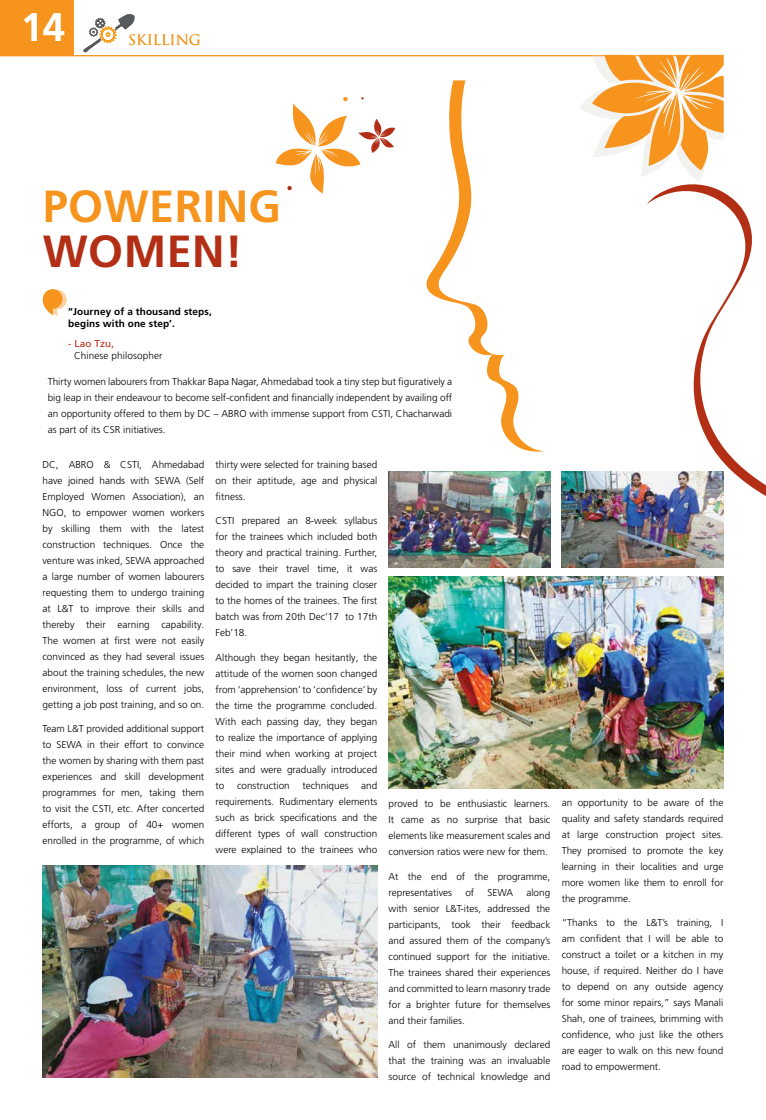
<style>
.page{position:relative;width:766px;height:1120px;background:#fff}
.page>*{position:absolute;margin:0;border:0;box-sizing:border-box;transform-origin:0 0}
.t1{font:700 45px "Frutiger LT Pro";letter-spacing:.01em;color:#f7941e}
.t2{font:700 45px "Frutiger LT Pro";letter-spacing:.01em;color:#b22f16}
.t3{font:700 40px "Frutiger LT Pro";color:#fff}
.t4{font:14px "Trajan Pro";color:#f7941e}
.t5{font:300 10px/16px "Frutiger LT Pro";color:#000;text-align:justify}
.t6{font:700 10px/12px "Frutiger LT Pro";letter-spacing:.01em;color:#000}
.t7{font:10px "Frutiger LT Pro";letter-spacing:.01em;color:#b22f16}
</style>
<div class="page">
<svg style="left:276px;top:97px;width:119px;height:97px"></svg>
<svg style="left:579px;top:56px;width:144px;height:125px"></svg>
<svg style="left:426px;top:80px;width:118px;height:372px"></svg>
<svg style="left:647px;top:184px;width:118px;height:312px"></svg>
<svg style="left:42px;top:289px;width:25px;height:27px"></svg>
<img style="left:43px;top:866px;width:334px;height:211px">
<img style="left:388px;top:577px;width:335px;height:211px">
<img style="left:388px;top:471px;width:162px;height:96px">
<img style="left:561px;top:471px;width:162px;height:96px">
<div style="left:0;top:0;width:74px;height:56px;background:#f7941e"></div>
<hr style="left:0;top:55px;width:723px;height:1px;background:#f7941e">
<svg style="left:83px;top:14px;width:51px;height:38px"></svg>
<h2 class="t3" style="left:21px;top:3px;width:46px">14</h2>
<h3 class="t4" style="left:128px;top:31px;width:28px">Skillin</h3>
<h3 class="t4" style="left:189px;top:31px;width:14px">g</h3>
<h3 class="t4" style="left:147px;top:31px;width:9px">il</h3>
<h1 class="t1" style="left:43px;top:180px;width:240px">Powering</h1>
<h1 class="t2" style="left:43px;top:225px;width:201px">Women!</h1>
<p class="t6" style="left:68px;top:305px;width:145px">“Journey of a thousand steps, begins with one step’.</p>
<p class="t7" style="left:68px;top:338px;width:47px">- Lao Tzu,</p>
<p class="t5" style="left:74px;top:348px;width:90px">Chinese philosopher</p>
<p class="t5" style="left:48px;top:373px;width:406px">Thirty women labourers from Thakkar Bapa Nagar, Ahmedabad took a tiny step but figuratively a big leap in their endeavour to become self-confident and financially independent by availing off an opportunity offered to them by DC – ABRO with immense support from CSTI, Chacharwadi as part of its CSR initiatives.</p>
<p class="t5" style="left:43px;top:456px;width:163px">DC, ABRO &amp; CSTI, Ahmedabad have joined hands with SEWA (Self Employed Women Association), an NGO, to empower women workers by skilling them with the latest construction techniques. Once the venture was inked, SEWA approached a large number of women labourers requesting them to undergo training at L&amp;T to improve their skills and thereby their earning capability.<br>The women at first were not easily convinced as they had several issues about the training schedules, the new environment, loss of current jobs, getting a job post training, and so on.</p>
<p class="t5" style="left:43px;top:721px;width:163px">Team L&amp;T provided additional support to SEWA in their effort to convince the women by sharing with them past experiences and skill development programmes for men, taking them to visit the CSTI, etc. After concerted efforts, a group of 40+ women enrolled in the programme, of which</p>
<p class="t5" style="left:215px;top:456px;width:163px">thirty were selected for training based on their aptitude, age and physical fitness.</p>
<p class="t5" style="left:215px;top:513px;width:163px">CSTI prepared an 8-week syllabus for the trainees which included both theory and practical training. Further, to save their travel time, it was decided to impart the training closer to the homes of the trainees. The first batch was from 20th Dec’17 to 17th Feb’18.</p>
<p class="t5" style="left:215px;top:649px;width:163px">Although they began hesitantly, the attitude of the women soon changed from ‘apprehension’ to ‘confidence’ by the time the programme concluded.<br>With each passing day, they began to realize the importance of applying their mind when working at project sites and were gradually introduced to</p>
<p class="t5" style="left:215px;top:777px;width:163px;text-indent:145px">and requirements. Rudimentary elements such as brick specifications and the different types of wall construction were explained to the trainees who</p>
<p class="t5" style="left:237px;top:777px;width:54px">construction</p>
<p class="t5" style="left:302px;top:777px;width:48px">techniques</p>
<p class="t5" style="left:388px;top:796px;width:163px">proved to be enthusiastic learners.<br>It came as no surprise that basic elements like measurement scales and conversion ratios were new for them.</p>
<p class="t5" style="left:388px;top:868px;width:163px">At the end of the programme, representatives</p>
<p class="t5" style="left:465px;top:884px;width:10px">of</p>
<p class="t5" style="left:487px;top:884px;width:27px">SEWA</p>
<p class="t5" style="left:388px;top:884px;width:163px;text-indent:138px">along with senior L&amp;T-ites, addressed the participants, took their feedback and assured them of the company’s continued support for the initiative.<br>The trainees shared their experiences and committed to learn masonry trade for a brighter future for themselves and their families.</p>
<p class="t5" style="left:388px;top:1037px;width:163px">All of them unanimously declared that the training was an invaluable source of technical knowledge and</p>
<p class="t5" style="left:561px;top:794px;width:163px">an opportunity to be aware of the quality and safety standards required at large construction project sites.<br>They promised to promote the key learning in their localities and urge more women like them to enroll for the programme.</p>
<p class="t5" style="left:561px;top:915px;width:163px">“Thanks to the L&amp;T’s training, I am confident that I will be able to construct a toilet or a kitchen in my house, if required. Neither do I have to depend on any outside agency for some minor repairs,” says Manali Shah, one of trainees, brimming with confidence, who just like the others are eager to walk on this new found road to empowerment.</p>
</div>
